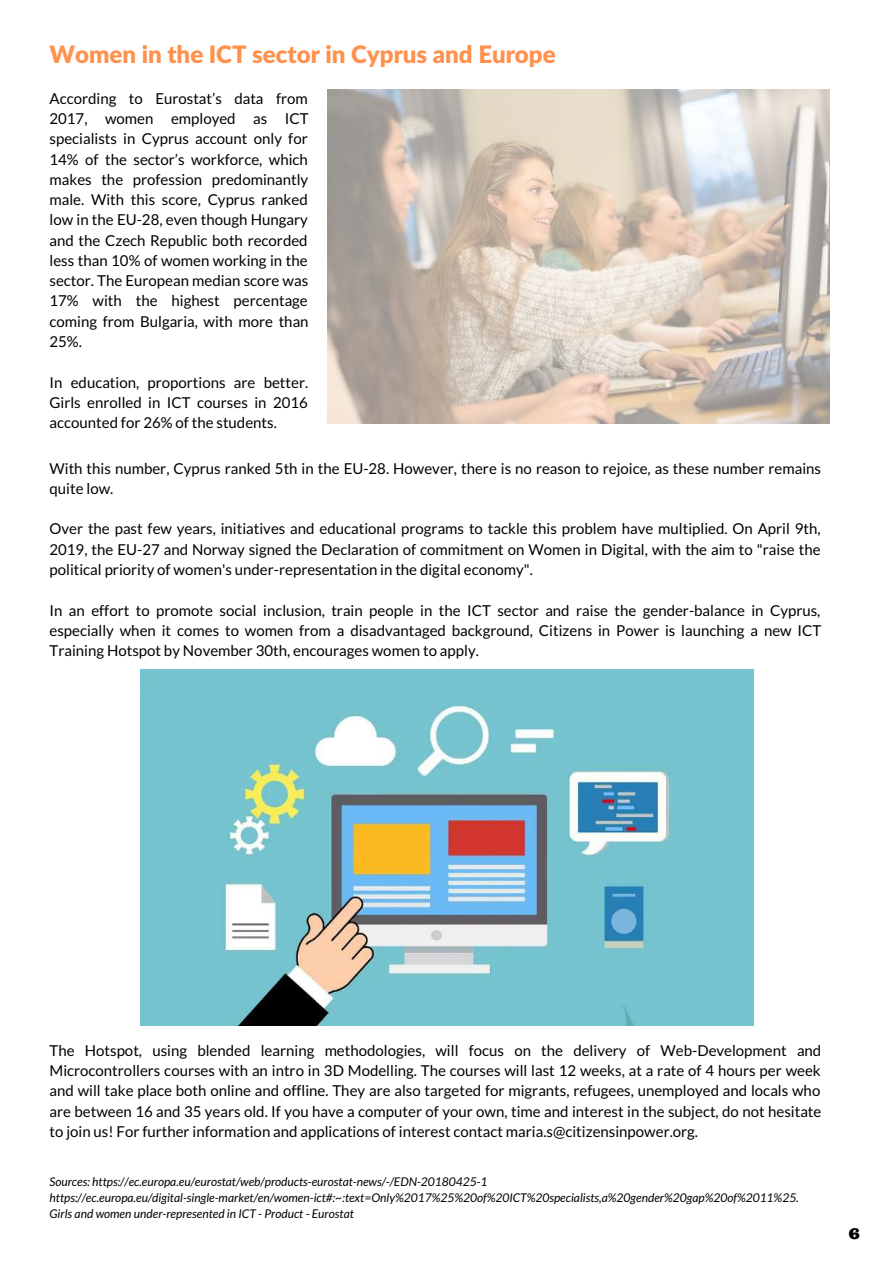
<style>
.page{position:relative;width:894px;height:1264px;background:#fff}
.page>*{position:absolute;margin:0;border:0;box-sizing:border-box;transform-origin:0 0}
.t1{font:900 24px "Lato Latin";color:#ff914d}
.t2{font:15px/20.2px "Lato";color:#000;text-align:justify}
.t3{font:15px "Ultra";color:#000}
.t4{font:italic 12px/16px "Lato";color:#000}
</style>
<div class="page">
<img style="left:327px;top:89px;width:502px;height:335px">
<img style="left:141px;top:669px;width:612px;height:356px">
<h1 class="t1" style="left:49px;top:44px;width:507px">Women in the ICT sector in Cyprus and Europe</h1>
<p class="t2" style="left:49px;top:88px;width:260px">According to Eurostat’s data from 2017, women employed as ICT specialists in Cyprus account only for 14% of the sector’s workforce, which makes the profession predominantly male. With this score, Cyprus ranked low in the EU-28, even though Hungary and the Czech Republic both recorded less than 10% of women working in the sector. The European median score was 17% with the highest percentage coming from Bulgaria, with more than 25%.</p>
<p class="t2" style="left:49px;top:371px;width:260px">In education, proportions are better.<br>Girls enrolled in ICT courses in 2016 accounted for 26% of the students.</p>
<p class="t2" style="left:49px;top:457px;width:773px">With this number, Cyprus ranked 5th in the EU-28. However, there is no reason to rejoice, as these number remains quite low.</p>
<p class="t2" style="left:49px;top:518px;width:772px">Over the past few years, initiatives and educational programs to tackle this problem have multiplied. On April 9th, 2019, the EU-27 and Norway signed the Declaration of commitment on Women in Digital, with the aim to "raise the political priority of women's under-representation in the digital economy".</p>
<p class="t2" style="left:49px;top:599px;width:773px">In an effort to promote social inclusion, train people in the ICT sector and raise the gender-balance in Cyprus, especially when it comes to women from a disadvantaged background, Citizens in Power is launching a new ICT Training Hotspot by November 30th, encourages women to apply.</p>
<p class="t2" style="left:49px;top:1039px;width:773px">The Hotspot, using blended learning methodologies, will focus on the delivery of Web-Development and Microcontrollers courses with an intro in 3D Modelling. The courses will last 12 weeks, at a rate of 4 hours per week and will take place both online and offline. They are also targeted for migrants, refugees, unemployed and locals who are between 16 and 35 years old. If you have a computer of your own, time and interest in the subject, do not hesitate to join us! For further information and applications of interest contact maria.s@citizensinpower.org.</p>
<p class="t4" style="left:49px;top:1173px;width:750px">Sources: https://ec.europa.eu/eurostat/web/products-eurostat-news/-/EDN-20180425-1 https://ec.europa.eu/digital-single-market/en/women-ict#:~:text=Only%2017%25%20of%20ICT%20specialists,a%20gender%20gap%20of%2011%25.<br>Girls and women under-represented in ICT - Product - Eurostat</p>
<p class="t3" style="left:848px;top:1224px;width:12px">6</p>
</div>
